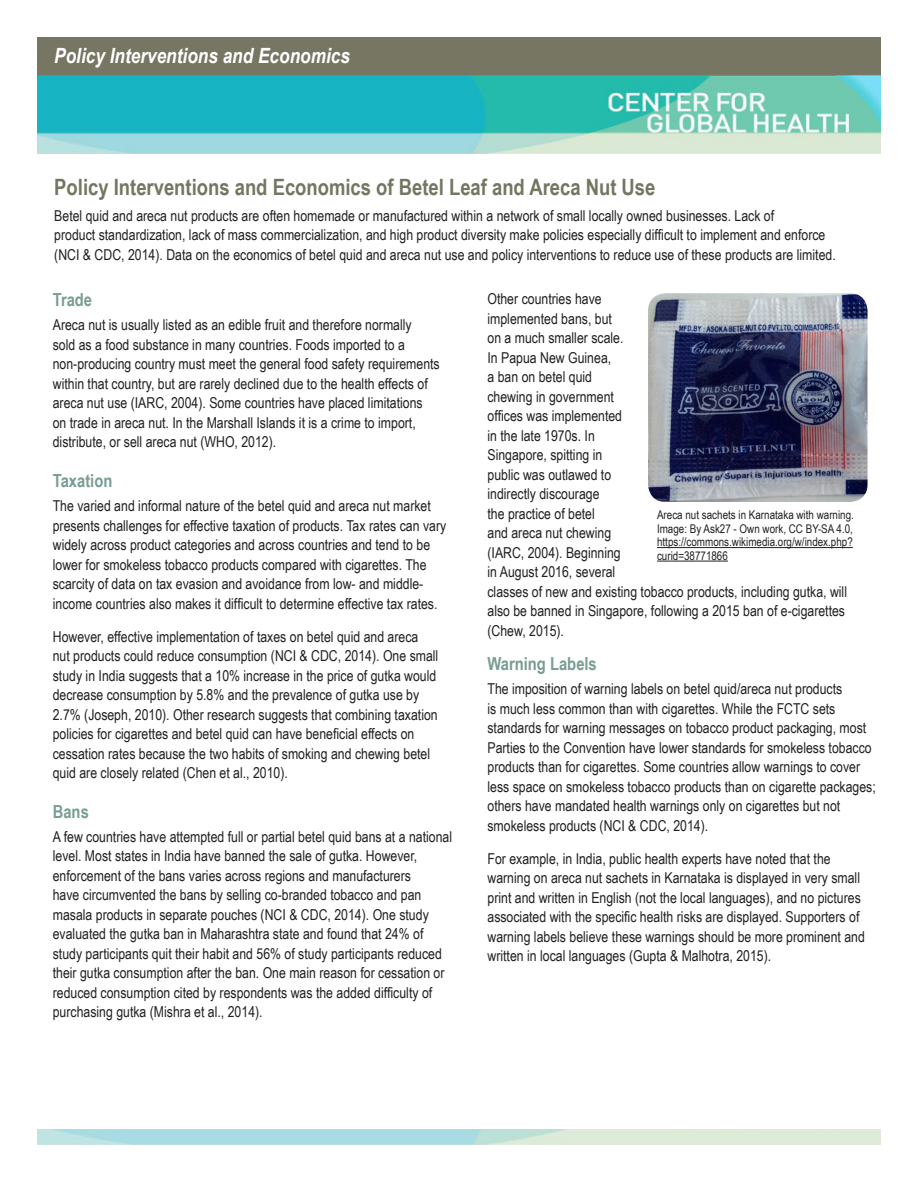
<style>
.page{position:relative;width:918px;height:1188px;background:#fff}
.page>*{position:absolute;margin:0;border:0;box-sizing:border-box;transform-origin:0 0}
.t1{font:700 22.5px "Arial Narrow";color:#757661}
.t2{font:italic 700 21px "Arial Narrow";color:#fff}
.t3{font:700 18px "Arial Narrow";color:#789d92}
.t4{font:15px/19.5px "Arial Narrow";color:#231f20}
.t5{font:12px/13.5px "Arial Narrow";color:#231f20;text-align:justify}
</style>
<div class="page">
<img style="left:38px;top:38px;width:843px;height:115px">
<hr style="left:657px;top:547px;width:196px;height:1px;background:#231f20">
<hr style="left:657px;top:561px;width:71px;height:1px;background:#231f20">
<img style="left:648px;top:293px;width:220px;height:209px">
<p class="t2" style="left:54px;top:39px;width:297px">Policy Interventions and Economics</p>
<p class="t1" style="left:54px;top:170px;width:603px">Policy Interventions and Economics of Betel Leaf and Areca Nut Use</p>
<p class="t4" style="left:54px;top:205px;width:783px">Betel quid and areca nut products are often homemade or manufactured within a network of small locally owned businesses. Lack of<br>product standardization, lack of mass commercialization, and high product diversity make policies especially difficult to implement and enforce (NCI &amp; CDC, 2014). Data on the economics of betel quid and areca nut use and policy interventions to reduce use of these products are limited.</p>
<p class="t3" style="left:53px;top:286px;width:41px">Trade</p>
<p class="t4" style="left:53px;top:315px;width:388px">Areca nut is usually listed as an edible fruit and therefore normally<br>sold as a food substance in many countries. Foods imported to a non-producing country must meet the general food safety requirements within that country, but are rarely declined due to the health effects of areca nut use (IARC, 2004). Some countries have placed limitations on trade in areca nut. In the Marshall Islands it is a crime to import, distribute, or sell areca nut (WHO, 2012).</p>
<p class="t3" style="left:53px;top:467px;width:61px">Taxation</p>
<p class="t4" style="left:53px;top:495px;width:395px">The varied and informal nature of the betel quid and areca nut market presents challenges for effective taxation of products. Tax rates can vary widely across product categories and across countries and tend to be lower for smokeless tobacco products compared with cigarettes. The scarcity of data on tax evasion and avoidance from low- and middle&shy;income countries also makes it difficult to determine effective tax rates.</p>
<p class="t4" style="left:53px;top:626px;width:387px">However, effective implementation of taxes on betel quid and areca nut products could reduce consumption (NCI &amp; CDC, 2014). One small study in India suggests that a 10% increase in the price of gutka would decrease consumption by 5.8% and the prevalence of gutka use by 2.7% (Joseph, 2010). Other research suggests that combining taxation policies for cigarettes and betel quid can have beneficial effects on cessation rates because the two habits of smoking and chewing betel quid are closely related (Chen et al., 2010).</p>
<p class="t3" style="left:53px;top:798px;width:38px">Bans</p>
<p class="t4" style="left:53px;top:826px;width:401px">A few countries have attempted full or partial betel quid bans at a national level. Most states in India have banned the sale of gutka. However, enforcement of the bans varies across regions and manufacturers<br>have circumvented the bans by selling co-branded tobacco and pan masala products in separate pouches (NCI &amp; CDC, 2014). One study evaluated the gutka ban in Maharashtra state and found that 24% of study participants quit their habit and 56% of study participants reduced their gutka consumption after the ban. One main reason for cessation or reduced consumption cited by respondents was the added difficulty of purchasing gutka (Mishra et al., 2014).</p>
<p class="t4" style="left:488px;top:289px;width:361px">Other countries have<br>implemented bans, but<br>on a much smaller scale.<br>In Papua New Guinea,<br>a ban on betel quid<br>chewing in government<br>offices was implemented<br>in the late 1970s. In<br>Singapore, spitting in<br>public was outlawed to<br>indirectly discourage<br>the practice of betel<br>and areca nut chewing<br>(IARC, 2004). Beginning<br>in August 2016, several<br>classes of new and existing tobacco products, including gutka, will also be banned in Singapore, following a 2015 ban of e-cigarettes (Chew, 2015).</p>
<p class="t3" style="left:488px;top:650px;width:111px">Warning Labels</p>
<p class="t4" style="left:488px;top:679px;width:390px">The imposition of warning labels on betel quid/areca nut products<br>is much less common than with cigarettes. While the FCTC sets standards for warning messages on tobacco product packaging, most Parties to the Convention have lower standards for smokeless tobacco products than for cigarettes. Some countries allow warnings to cover less space on smokeless tobacco products than on cigarette packages; others have mandated health warnings only on cigarettes but not smokeless products (NCI &amp; CDC, 2014).</p>
<p class="t4" style="left:488px;top:848px;width:379px">For example, in India, public health experts have noted that the warning on areca nut sachets in Karnataka is displayed in very small print and written in English (not the local languages), and no pictures associated with the specific health risks are displayed. Supporters of warning labels believe these warnings should be more prominent and written in local languages (Gupta &amp; Malhotra, 2015).</p>
<p class="t5" style="left:657px;top:508px;width:198px">Areca nut sachets in Karnataka with warning.<br>Image: By Ask27 - Own work, CC BY-SA 4.0, https://commons.wikimedia.org/w/index.php? curid=38771866</p>
</div>
